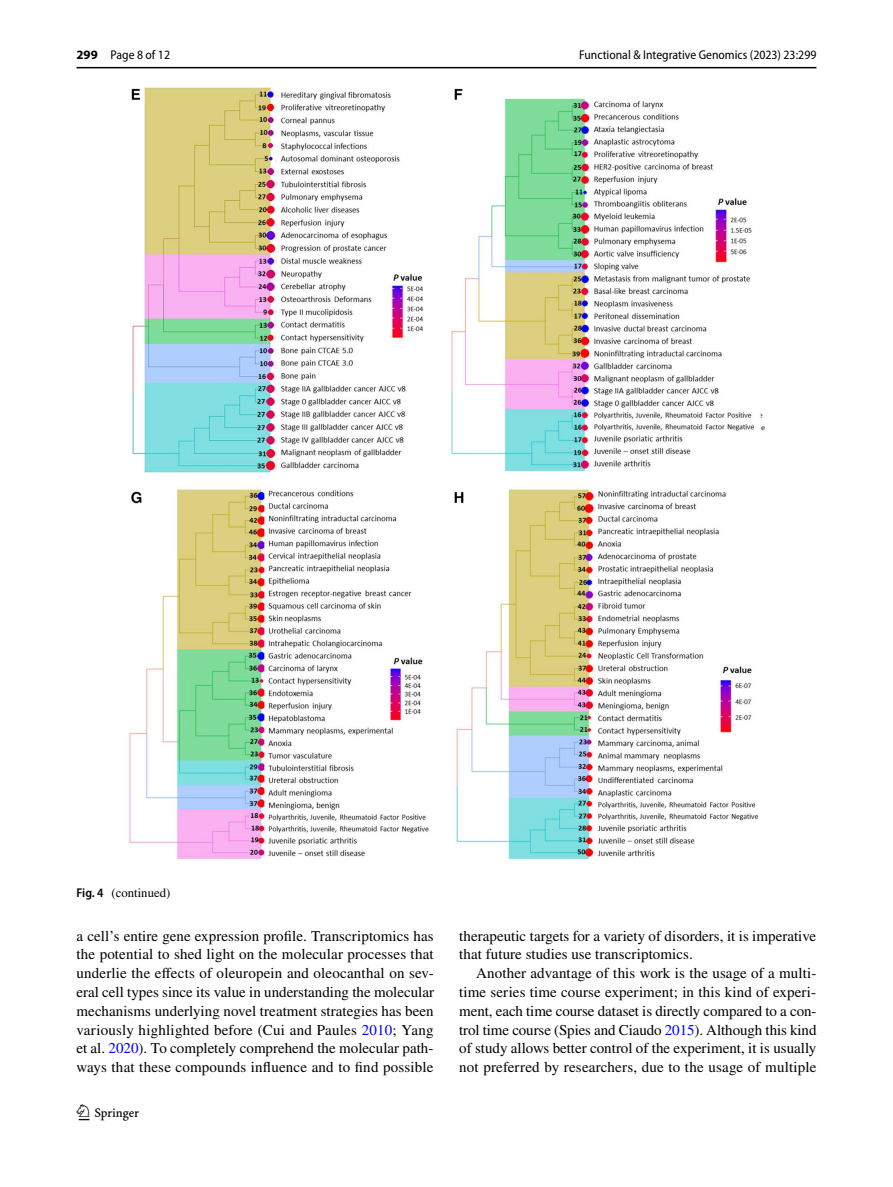
<style>
.page{position:relative;width:893px;height:1187px;background:#fff}
.page>*{position:absolute;margin:0;border:0;box-sizing:border-box;transform-origin:0 0}
.t1{font:22.5px "Springnew Regular 2";color:#000}
.t2{font:15px/18.8px "STIX";letter-spacing:.005em;color:#000;text-align:justify}
.t3{font:semi-condensed 12.75px "Myriad Pro";color:#000}
.t4{font:12.75px "STIX";color:#000}
.s1{font-weight:700;font-stretch:normal}
.s2{font-family:"Myriad Pro";font-weight:600;font-stretch:semi-condensed}
.s3{color:#00f}
</style>
<div class="page">
<hr style="left:77px;top:67px;width:739px;height:1px;background:#000">
<img style="left:129px;top:87px;width:636px;height:773px">
<p class="t3" style="left:77px;top:48px;width:95px"><span class="s1">299</span> Page 8 of 12</p>
<p class="t4" style="left:77px;top:883px;width:95px"><span class="s2">Fig. 4</span> (continued)</p>
<p class="t3" style="left:579px;top:48px;width:239px">Functional &amp; Integrative Genomics (2023) 23:299</p>
<p class="t2" style="left:77px;top:927px;width:359px">a cell’s entire gene expression profile. Transcriptomics has the potential to shed light on the molecular processes that underlie the effects of oleuropein and oleocanthal on sev&shy;eral cell types since its value in understanding the molecular mechanisms underlying novel treatment strategies has been variously highlighted before (Cui and Paules <span class="s3">2010</span>; Yang et al. <span class="s3">2020</span>). To completely comprehend the molecular path&shy;ways that these compounds influence and to find possible</p>
<p class="t2" style="left:459px;top:927px;width:359px">therapeutic targets for a variety of disorders, it is imperative that future studies use transcriptomics.</p>
<p class="t2" style="left:459px;top:964px;width:359px;text-indent:17px">Another advantage of this work is the usage of a multi&shy;time series time course experiment; in this kind of experi&shy;ment, each time course dataset is directly compared to a con&shy;trol time course (Spies and Ciaudo <span class="s3">2015</span>). Although this kind of study allows better control of the experiment, it is usually not preferred by researchers, due to the usage of multiple</p>
<h1 class="t1" style="left:79px;top:1104px;width:62px">1 3</h1>
</div>
